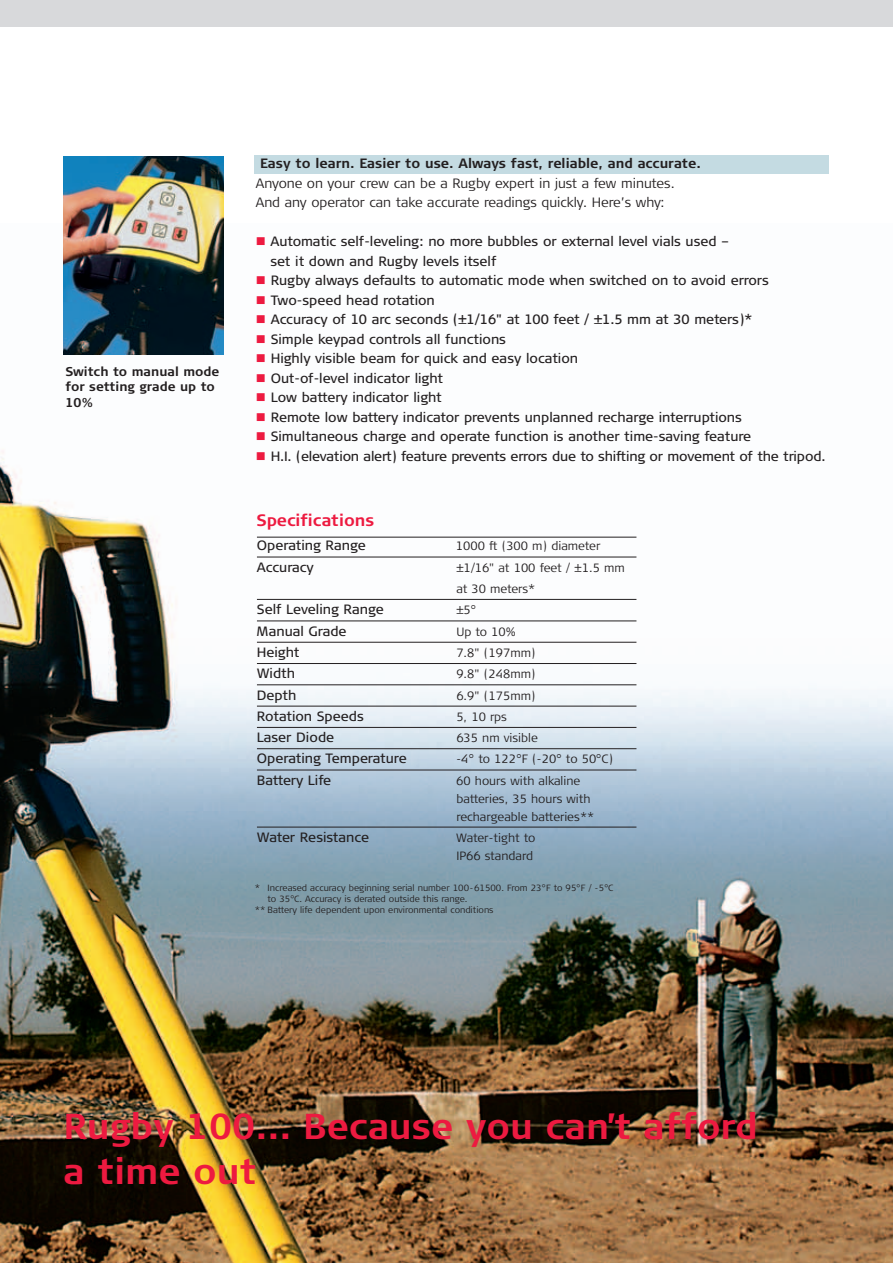
<style>
.page{position:relative;width:893px;height:1263px;background:#fff}
.page>*{position:absolute;margin:0;border:0;box-sizing:border-box;transform-origin:0 0}
.t1{font:700 36px/45px "Signa Column";color:#ed1a40}
.t2{font:700 16.5px "Signa Column";color:#ed1a40}
.t3{font:13.5px/19.5px "Signa Column";color:#231f20}
.t4{font:300 13.5px/19.5px "Signa Column";color:#231f20}
.t5{font:700 13.5px "Signa Column";color:#231f20}
.t6{font:13.5px "Signa Column";letter-spacing:-.02em;color:#231f20}
.t7{font:700 12.75px/15.3px "Signa Column";color:#231f20}
.t8{font:300 12px/18px "Signa Column";color:#231f20}
.t9{font:300 9px "Signa Column";color:#231f20}
</style>
<div class="page">
<img style="left:0;top:224px;width:893px;height:1039px">
<div style="left:0;top:0;width:893px;height:26px;background:#d8d9db"></div>
<img style="left:64px;top:157px;width:159px;height:197px">
<hr style="left:257px;top:537px;width:379px;height:1px;background:#231f20">
<hr style="left:257px;top:557px;width:379px;height:1px;background:#231f20">
<hr style="left:257px;top:599px;width:379px;height:1px;background:#231f20">
<hr style="left:257px;top:620px;width:379px;height:1px;background:#231f20">
<hr style="left:257px;top:642px;width:379px;height:1px;background:#231f20">
<hr style="left:257px;top:663px;width:379px;height:1px;background:#231f20">
<hr style="left:257px;top:684px;width:379px;height:1px;background:#231f20">
<hr style="left:257px;top:706px;width:379px;height:1px;background:#231f20">
<hr style="left:257px;top:727px;width:379px;height:1px;background:#231f20">
<hr style="left:257px;top:748px;width:379px;height:1px;background:#231f20">
<hr style="left:257px;top:770px;width:379px;height:1px;background:#231f20">
<hr style="left:257px;top:827px;width:379px;height:1px;background:#231f20">
<div style="left:255px;top:155px;width:574px;height:19px;background:#c4dbe2"></div>
<svg style="left:257px;top:237px;width:8px;height:8px"></svg>
<svg style="left:257px;top:276px;width:8px;height:8px"></svg>
<svg style="left:257px;top:296px;width:8px;height:8px"></svg>
<svg style="left:257px;top:315px;width:8px;height:8px"></svg>
<svg style="left:257px;top:335px;width:8px;height:8px"></svg>
<svg style="left:257px;top:354px;width:8px;height:8px"></svg>
<svg style="left:257px;top:374px;width:8px;height:8px"></svg>
<svg style="left:257px;top:393px;width:8px;height:8px"></svg>
<svg style="left:257px;top:413px;width:8px;height:8px"></svg>
<svg style="left:257px;top:432px;width:8px;height:8px"></svg>
<svg style="left:257px;top:452px;width:8px;height:8px"></svg>
<p class="t7" style="left:65px;top:365px;width:155px">Switch to manual mode for setting grade up to<br>10%</p>
<p class="t5" style="left:260px;top:158px;width:442px">Easy to learn. Easier to use. Always fast, reliable, and accurate.</p>
<p class="t4" style="left:256px;top:174px;width:421px">Anyone on your crew can be a Rugby expert in just a few minutes.<br>And any operator can take accurate readings quickly. Here’s why:</p>
<p class="t3" style="left:271px;top:233px;width:556px">Automatic self-leveling: no more bubbles or external level vials used –<br>set it down and Rugby levels itself<br>Rugby always defaults to automatic mode when switched on to avoid errors Two-speed head rotation<br>Accuracy of 10 arc seconds (±1/16" at 100 feet / ±1.5 mm at 30 meters)*<br>Simple keypad controls all functions<br>Highly visible beam for quick and easy location<br>Out-of-level indicator light<br>Low battery indicator light<br>Remote low battery indicator prevents unplanned recharge interruptions Simultaneous charge and operate function is another time-saving feature<br>H.I. (elevation alert) feature prevents errors due to shifting or movement of the tripod.</p>
<p class="t2" style="left:256px;top:513px;width:119px">Specifications</p>
<p class="t3" style="left:257px;top:537px;width:110px">Operating Range</p>
<p class="t8" style="left:456px;top:538px;width:146px">1000 ft (300 m) diameter</p>
<p class="t3" style="left:257px;top:558px;width:59px">Accuracy</p>
<p class="t8" style="left:456px;top:558px;width:170px;line-height:21.3px">±1/16" at 100 feet / ±1.5 mm at 30 meters*</p>
<p class="t3" style="left:257px;top:601px;width:128px">Self Leveling Range</p>
<p class="t8" style="left:456px;top:602px;width:22px">±5°</p>
<p class="t3" style="left:257px;top:622px;width:91px">Manual Grade</p>
<p class="t8" style="left:456px;top:623px;width:61px">Up to 10%</p>
<p class="t3" style="left:257px;top:643px;width:44px">Height</p>
<p class="t8" style="left:456px;top:645px;width:81px">7.8" (197mm)</p>
<p class="t3" style="left:257px;top:665px;width:40px">Width</p>
<p class="t8" style="left:456px;top:666px;width:81px">9.8" (248mm)</p>
<p class="t3" style="left:257px;top:686px;width:41px">Depth</p>
<p class="t8" style="left:456px;top:687px;width:81px">6.9" (175mm)</p>
<p class="t3" style="left:257px;top:707px;width:108px">Rotation Speeds</p>
<p class="t8" style="left:456px;top:709px;width:52px">5, 10 rps</p>
<p class="t3" style="left:257px;top:729px;width:79px">Laser Diode</p>
<p class="t8" style="left:456px;top:730px;width:83px">635 nm visible</p>
<p class="t3" style="left:257px;top:750px;width:151px">Operating Temperature</p>
<p class="t8" style="left:456px;top:751px;width:158px">-4° to 122°F (-20° to 50°C)</p>
<p class="t6" style="left:257px;top:775px;width:76px">Battery Life</p>
<p class="t8" style="left:456px;top:772px;width:140px">60 hours with alkaline batteries, 35 hours with rechargeable batteries**</p>
<p class="t3" style="left:257px;top:828px;width:114px">Water Resistance</p>
<p class="t8" style="left:456px;top:830px;width:81px">Water-tight to<br>IP66 standard</p>
<p class="t9" style="left:255px;top:884px;width:360px">* Increased accuracy beginning serial number 100-61500. From 23°F to 95°F / -5°C</p>
<p class="t9" style="left:268px;top:895px;width:201px">to 35°C. Accuracy is derated outside this range.</p>
<p class="t9" style="left:255px;top:906px;width:240px">** Battery life dependent upon environmental conditions</p>
<h1 class="t1" style="left:64px;top:1106px;width:696px">Rugby 100... Because you can’t afford a time out</h1>
</div>
